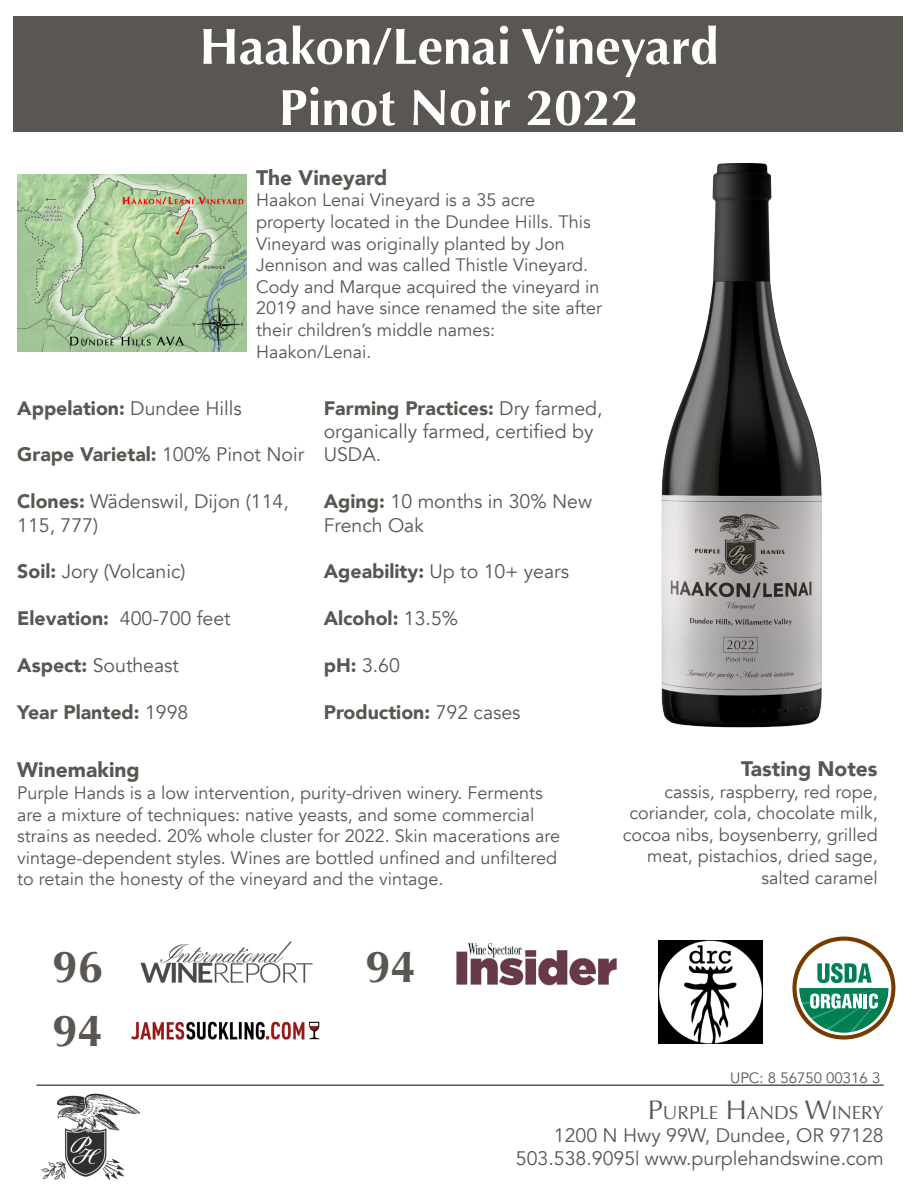
<style>
.page{position:relative;width:918px;height:1188px;background:#fff}
.page>*{position:absolute;margin:0;border:0;box-sizing:border-box;transform-origin:0 0}
.t1{font:700 51px "Optima";color:#fff}
.t2{font:700 45px "Optima";color:#5a5652}
.t3{font:900 21px "Avenir";color:#5a5652}
.t4{font:19.5px/23.4px "Avenir";color:#5a5652}
.t5{font:900 19.5px "Avenir";color:#5a5652}
.t6{font:18.9px "Optima";color:#5a5652}
.t7{font:18px/21.6px "Avenir";color:#5a5652}
.t8{font:15px "Avenir";color:#5a5652}
.s1{font-weight:400}
.s2{font-weight:900}
.s3{font-size:27px}
</style>
<div class="page">
<div style="left:13px;top:17px;width:890px;height:115px;background:#5a5652"></div>
<img style="left:661px;top:163px;width:161px;height:565px">
<img style="left:17px;top:174px;width:229px;height:177px">
<img style="left:41px;top:1093px;width:99px;height:87px">
<hr style="left:36px;top:1084px;width:848px;height:2px;background:#5a5652">
<img style="left:456px;top:942px;width:161px;height:44px">
<svg style="left:795px;top:939px;width:98px;height:98px"></svg>
<div style="left:792px;top:937px;width:103px;height:103px;border:4px solid #773b00;border-radius:50%"></div>
<svg style="left:799px;top:963px;width:89px;height:70px"></svg>
<img style="left:659px;top:940px;width:103px;height:103px">
<img style="left:131px;top:1021px;width:188px;height:19px">
<img style="left:140px;top:941px;width:173px;height:42px">
<p class="t1" style="left:199px;top:17px;width:521px">Haakon/Lenai Vineyard</p>
<p class="t1" style="left:279px;top:78px;width:362px">Pinot Noir 2022</p>
<p class="t3" style="left:256px;top:160px;width:133px">The Vineyard</p>
<p class="t7" style="left:256px;top:190px;width:348px">Haakon Lenai Vineyard is a 35 acre property located in the Dundee Hills. This Vineyard was originally planted by Jon Jennison and was called Thistle Vineyard.<br>Cody and Marque acquired the vineyard in 2019 and have since renamed the site after their children’s middle names:</p>
<p class="t7" style="left:256px;top:341px;width:117px">Haakon/Lenai.</p>
<p class="t5" style="left:17px;top:391px;width:226px">Appelation: <span class="s1">Dundee Hills</span></p>
<p class="t5" style="left:17px;top:438px;width:289px">Grape Varietal: <span class="s1">100% Pinot Noir</span></p>
<p class="t4" style="left:17px;top:490px;width:273px"><span class="s2">Clones:</span> Wädenswil, Dijon (114,<br>115, 777)</p>
<p class="t4" style="left:17px;top:560px;width:170px"><span class="s2">Soil:</span> Jory (Volcanic)</p>
<p class="t4" style="left:17px;top:607px;width:215px"><span class="s2">Elevation:</span> 400-700 feet</p>
<p class="t4" style="left:17px;top:654px;width:163px"><span class="s2">Aspect:</span> Southeast</p>
<p class="t5" style="left:17px;top:695px;width:173px">Year Planted: <span class="s1">1998</span></p>
<p class="t4" style="left:324px;top:397px;width:280px"><span class="s2">Farming Practices:</span> Dry farmed, organically farmed, certified by<br>USDA.</p>
<p class="t4" style="left:324px;top:490px;width:270px"><span class="s2">Aging:</span> 10 months in 30% New<br>French Oak</p>
<p class="t4" style="left:324px;top:560px;width:247px"><span class="s2">Ageability:</span> Up to 10+ years</p>
<p class="t5" style="left:324px;top:602px;width:136px">Alcohol: <span class="s1">13.5%</span></p>
<p class="t4" style="left:324px;top:654px;width:78px"><span class="s2">pH:</span> 3.60</p>
<p class="t5" style="left:324px;top:695px;width:198px">Production: <span class="s1">792 cases</span></p>
<p class="t3" style="left:17px;top:752px;width:124px">Winemaking</p>
<p class="t7" style="left:17px;top:782px;width:545px">Purple Hands is a low intervention, purity-driven winery. Ferments are a mixture of techniques: native yeasts, and some commercial strains as needed. 20% whole cluster for 2022. Skin macerations are vintage-dependent styles. Wines are bottled unfined and unfiltered to retain the honesty of the vineyard and the vintage.</p>
<p class="t3" style="left:741px;top:751px;width:138px">Tasting Notes</p>
<p class="t7" style="left:623px;top:781px;width:257px;text-align:right">cassis, raspberry, red rope, coriander, cola, chocolate milk, cocoa nibs, boysenberry, grilled meat, pistachios, dried sage, salted caramel</p>
<p class="t2" style="left:53px;top:941px;width:52px">96</p>
<p class="t2" style="left:366px;top:941px;width:52px">94</p>
<p class="t2" style="left:53px;top:1004px;width:52px">94</p>
<p class="t8" style="left:730px;top:1069px;width:152px">UPC: 8 56750 00316 3</p>
<p class="t6" style="left:648px;top:1101px;width:237px"><span class="s3">P</span>URPLE <span class="s3">H</span>ANDS <span class="s3">W</span>INERY</p>
<p class="t4" style="left:554px;top:1124px;width:331px">1200 N Hwy 99W, Dundee, OR 97128</p>
<p class="t4" style="left:516px;top:1147px;width:369px">503.538.9095| www.purplehandswine.com</p>
</div>
